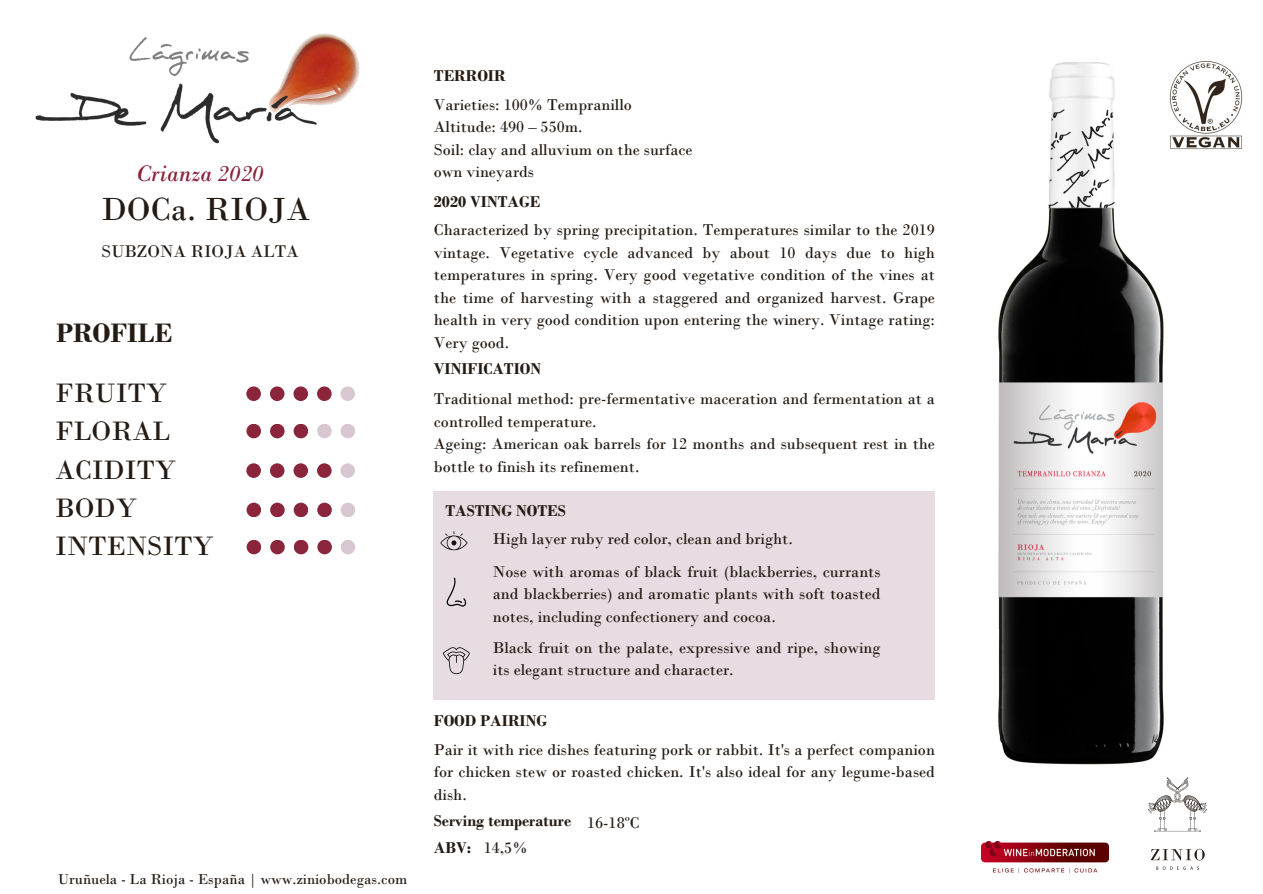
<style>
.page{position:relative;width:1263px;height:894px;background:#fff}
.page>*{position:absolute;margin:0;border:0;box-sizing:border-box;transform-origin:0 0}
.t1{font:33.6px "Bodoni";color:#241b14}
.t2{font:700 28.05px "Bodoni";color:#241b14}
.t3{font:27.9px "Bodoni";color:#241b14}
.t4{font:italic 23.55px "Bodoni";color:#8a253c}
.t5{font:17.7px "Bodoni";color:#241b14}
.t6{font:16.5px/22.5px "Bodoni";color:#241b14;text-align:justify}
.t7{font:700 16.5px "Bodoni";color:#241b14}
.t8{font:15.15px "Bodoni";color:#241b14}
</style>
<div class="page">
<div style="left:246px;top:386px;width:15px;height:15px;background:#8a253c;border-radius:50%"></div>
<div style="left:270px;top:386px;width:14px;height:15px;background:#8a253c;border-radius:50%"></div>
<div style="left:293px;top:386px;width:15px;height:15px;background:#8a253c;border-radius:50%"></div>
<div style="left:317px;top:386px;width:15px;height:15px;background:#8a253c;border-radius:50%"></div>
<div style="left:340px;top:386px;width:15px;height:15px;background:#d8c7d0;border-radius:50%"></div>
<div style="left:246px;top:423px;width:15px;height:15px;background:#8a253c;border-radius:50%"></div>
<div style="left:270px;top:423px;width:15px;height:15px;background:#8a253c;border-radius:50%"></div>
<div style="left:294px;top:423px;width:14px;height:15px;background:#8a253c;border-radius:50%"></div>
<div style="left:317px;top:423px;width:15px;height:15px;background:#d8c7d0;border-radius:50%"></div>
<div style="left:341px;top:423px;width:14px;height:15px;background:#d8c7d0;border-radius:50%"></div>
<div style="left:246px;top:463px;width:15px;height:15px;background:#8a253c;border-radius:50%"></div>
<div style="left:270px;top:463px;width:14px;height:15px;background:#8a253c;border-radius:50%"></div>
<div style="left:293px;top:463px;width:15px;height:15px;background:#8a253c;border-radius:50%"></div>
<div style="left:317px;top:463px;width:15px;height:15px;background:#8a253c;border-radius:50%"></div>
<div style="left:340px;top:463px;width:15px;height:15px;background:#d8c7d0;border-radius:50%"></div>
<div style="left:247px;top:502px;width:14px;height:15px;background:#8a253c;border-radius:50%"></div>
<div style="left:270px;top:502px;width:15px;height:15px;background:#8a253c;border-radius:50%"></div>
<div style="left:294px;top:502px;width:14px;height:15px;background:#8a253c;border-radius:50%"></div>
<div style="left:317px;top:502px;width:15px;height:15px;background:#8a253c;border-radius:50%"></div>
<div style="left:341px;top:502px;width:14px;height:15px;background:#d8c7d0;border-radius:50%"></div>
<div style="left:247px;top:539px;width:14px;height:15px;background:#8a253c;border-radius:50%"></div>
<div style="left:270px;top:539px;width:15px;height:15px;background:#8a253c;border-radius:50%"></div>
<div style="left:294px;top:539px;width:14px;height:15px;background:#8a253c;border-radius:50%"></div>
<div style="left:317px;top:539px;width:15px;height:15px;background:#8a253c;border-radius:50%"></div>
<div style="left:341px;top:539px;width:14px;height:15px;background:#d8c7d0;border-radius:50%"></div>
<div style="left:434px;top:491px;width:501px;height:208px;background:#e6dce1"></div>
<svg style="left:440px;top:531px;width:27px;height:19px"></svg>
<svg style="left:447px;top:577px;width:19px;height:29px"></svg>
<svg style="left:443px;top:647px;width:27px;height:27px"></svg>
<img style="left:998px;top:62px;width:166px;height:703px">
<img style="left:981px;top:841px;width:127px;height:31px">
<img style="left:1108px;top:754px;width:99px;height:116px">
<img style="left:1149px;top:61px;width:94px;height:105px">
<img style="left:35px;top:33px;width:325px;height:111px">
<p class="t4" style="left:136px;top:160px;width:130px">Crianza 2020</p>
<p class="t1" style="left:101px;top:189px;width:210px">DOCa. RIOJA</p>
<p class="t5" style="left:101px;top:240px;width:199px">SUBZONA RIOJA ALTA</p>
<p class="t2" style="left:56px;top:316px;width:118px">PROFILE</p>
<p class="t3" style="left:55px;top:376px;width:113px">FRUITY</p>
<p class="t3" style="left:55px;top:414px;width:116px">FLORAL</p>
<p class="t3" style="left:55px;top:453px;width:122px">ACIDITY</p>
<p class="t3" style="left:55px;top:491px;width:83px">BODY</p>
<p class="t3" style="left:55px;top:529px;width:160px">INTENSITY</p>
<p class="t8" style="left:58px;top:869px;width:351px">Uruñuela - La Rioja - España | www.ziniobodegas.com</p>
<p class="t7" style="left:434px;top:65px;width:73px">TERROIR</p>
<p class="t6" style="left:434px;top:93px;width:200px">Varieties: 100% Tempranillo</p>
<p class="t6" style="left:434px;top:116px;width:150px">Altitude: 490 – 550m.</p>
<p class="t6" style="left:434px;top:138px;width:260px">Soil: clay and alluvium on the surface</p>
<p class="t6" style="left:434px;top:161px;width:102px">own vineyards</p>
<p class="t7" style="left:434px;top:192px;width:108px">2020 VINTAGE</p>
<p class="t6" style="left:434px;top:218px;width:503px">Characterized by spring precipitation. Temperatures similar to the 2019 vintage. Vegetative cycle advanced by about 10 days due to high temperatures in spring. Very good vegetative condition of the vines at the time of harvesting with a staggered and organized harvest. Grape health in very good condition upon entering the winery. Vintage rating:<br>Very good.</p>
<p class="t7" style="left:434px;top:359px;width:109px">VINIFICATION</p>
<p class="t6" style="left:434px;top:388px;width:503px">Traditional method: pre-fermentative maceration and fermentation at a controlled temperature.</p>
<p class="t6" style="left:434px;top:433px;width:503px">Ageing: American oak barrels for 12 months and subsequent rest in the bottle to finish its refinement.</p>
<p class="t7" style="left:445px;top:500px;width:122px">TASTING NOTES</p>
<p class="t6" style="left:493px;top:527px;width:301px">High layer ruby red color, clean and bright.</p>
<p class="t6" style="left:493px;top:560px;width:389px">Nose with aromas of black fruit (blackberries, currants and blackberries) and aromatic plants with soft toasted notes, including confectionery and cocoa.</p>
<p class="t6" style="left:493px;top:636px;width:389px">Black fruit on the palate, expressive and ripe, showing its elegant structure and character.</p>
<p class="t7" style="left:434px;top:711px;width:115px">FOOD PAIRING</p>
<p class="t6" style="left:434px;top:738px;width:503px">Pair it with rice dishes featuring pork or rabbit. It's a perfect companion for chicken stew or roasted chicken. It's also ideal for any legume-based dish.</p>
<p class="t7" style="left:434px;top:810px;width:139px">Serving temperature</p>
<p class="t7" style="left:434px;top:837px;width:39px">ABV:</p>
<p class="t6" style="left:587px;top:811px;width:54px">16-18ºC</p>
<p class="t6" style="left:484px;top:836px;width:45px">14,5%</p>
</div>
